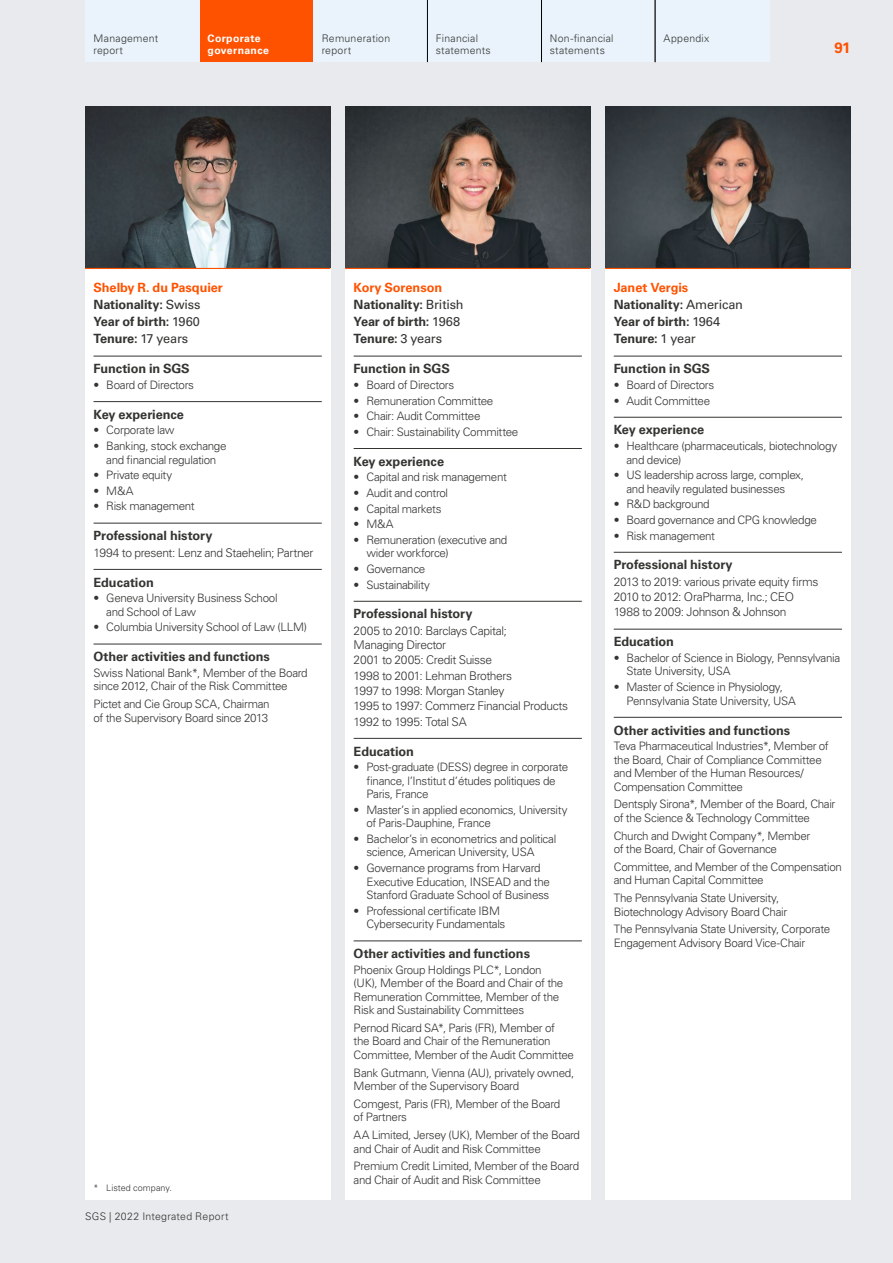
<style>
.page{position:relative;width:893px;height:1263px;background:#e9eaee}
.page>*{position:absolute;margin:0;border:0;box-sizing:border-box;transform-origin:0 0}
.t1{font:700 15px "Univers LT Std";color:#ff5200}
.t2{font:700 12.75px/17.1px "Univers LT Std";letter-spacing:-.01em;color:#323530}
.t3{font:300 12px/15.1px "Univers LT Std";letter-spacing:-.03em;color:#323530}
.t4{font:300 11.7px/13.5px "Univers LT Std";letter-spacing:-.03em;color:#323530}
.t5{font:300 10.5px/12px "Univers LT Std";letter-spacing:.025em;color:#323530}
.t6{font:700 10.5px/12px "Univers LT Std";letter-spacing:.035em;color:#fff}
.t7{font:300 9px "Univers LT Std";letter-spacing:.005em;color:#323530}
.s1{color:#ff5200}
.s2{font-weight:400}
</style>
<div class="page">
<img style="left:85px;top:106px;width:245px;height:162px">
<img style="left:345px;top:106px;width:245px;height:162px">
<img style="left:605px;top:106px;width:245px;height:162px">
<div style="left:85px;top:268px;width:245px;height:931px;background:#fff"></div>
<hr style="left:94px;top:356px;width:228px;height:1px;background:#323530">
<hr style="left:94px;top:401px;width:228px;height:1px;background:#323530">
<hr style="left:94px;top:523px;width:228px;height:1px;background:#323530">
<hr style="left:94px;top:569px;width:228px;height:1px;background:#323530">
<hr style="left:94px;top:644px;width:228px;height:1px;background:#323530">
<hr style="left:85px;top:268px;width:245px;height:1px;background:#ff5200">
<div style="left:345px;top:268px;width:245px;height:931px;background:#fff"></div>
<hr style="left:354px;top:356px;width:228px;height:1px;background:#323530">
<hr style="left:354px;top:448px;width:228px;height:1px;background:#323530">
<hr style="left:354px;top:601px;width:228px;height:1px;background:#323530">
<hr style="left:354px;top:738px;width:228px;height:1px;background:#323530">
<hr style="left:354px;top:941px;width:228px;height:1px;background:#323530">
<hr style="left:345px;top:268px;width:245px;height:1px;background:#ff5200">
<div style="left:605px;top:268px;width:245px;height:931px;background:#fff"></div>
<hr style="left:614px;top:356px;width:228px;height:1px;background:#323530">
<hr style="left:614px;top:417px;width:228px;height:1px;background:#323530">
<hr style="left:614px;top:552px;width:228px;height:1px;background:#323530">
<hr style="left:614px;top:629px;width:228px;height:1px;background:#323530">
<hr style="left:614px;top:717px;width:228px;height:1px;background:#323530">
<hr style="left:605px;top:268px;width:245px;height:1px;background:#ff5200">
<div style="left:199px;top:0;width:114px;height:62px;background:#ff5200"></div>
<div style="left:85px;top:0;width:114px;height:62px;background:#eaf3fc"></div>
<div style="left:313px;top:0;width:114px;height:62px;background:#eaf3fc"></div>
<div style="left:427px;top:0;width:114px;height:62px;background:#eaf3fc"></div>
<div style="left:541px;top:0;width:114px;height:62px;background:#eaf3fc"></div>
<hr style="left:541px;top:0;width:1px;height:62px;background:#000">
<hr style="left:427px;top:0;width:1px;height:62px;background:#000">
<div style="left:655px;top:0;width:114px;height:62px;background:#eaf3fc"></div>
<hr style="left:655px;top:0;width:1px;height:62px;background:#000">
<p class="t5" style="left:94px;top:32px;width:66px">Management report</p>
<p class="t5" style="left:436px;top:32px;width:57px">Financial statements</p>
<p class="t5" style="left:550px;top:32px;width:65px">Non-financial statements</p>
<p class="t6" style="left:208px;top:32px;width:63px">Corporate governance</p>
<p class="t5" style="left:663px;top:32px;width:47px">Appendix</p>
<p class="t5" style="left:322px;top:32px;width:70px">Remuneration report</p>
<p class="t1" style="left:835px;top:39px;width:17px">91</p>
<p class="t2" style="left:94px;top:279px;width:131px"><span class="s1">Shelby R. du Pasquier<br></span>Nationality: <span class="s2">Swiss<br></span>Year of birth: <span class="s2">1960<br></span>Tenure: <span class="s2">17 years</span></p>
<p class="t2" style="left:94px;top:360px;width:98px">Function in SGS</p>
<p class="t4" style="left:94px;top:378px;width:102px">• Board of Directors</p>
<p class="t2" style="left:94px;top:406px;width:92px">Key experience</p>
<p class="t4" style="left:94px;top:423px;width:82px">• Corporate law</p>
<p class="t4" style="left:94px;top:439px;width:135px;text-align:center">• Banking, stock exchange and financial regulation</p>
<p class="t4" style="left:94px;top:468px;width:80px">• Private equity</p>
<p class="t4" style="left:94px;top:484px;width:42px">• M&amp;A</p>
<p class="t4" style="left:94px;top:499px;width:103px">• Risk management</p>
<p class="t2" style="left:94px;top:527px;width:120px">Professional history</p>
<p class="t3" style="left:94px;top:545px;width:222px">1994 to present: Lenz and Staehelin; Partner</p>
<p class="t2" style="left:94px;top:574px;width:62px">Education</p>
<p class="t4" style="left:106px;top:591px;width:173px;text-indent:-13px">• Geneva University Business School and School of Law</p>
<p class="t4" style="left:94px;top:620px;width:215px">• Columbia University School of Law (LLM)</p>
<p class="t2" style="left:94px;top:648px;width:178px">Other activities and functions</p>
<p class="t4" style="left:94px;top:666px;width:216px">Swiss National Bank*, Member of the Board since 2012, Chair of the Risk Committee</p>
<p class="t4" style="left:94px;top:697px;width:178px">Pictet and Cie Group SCA, Chairman of the Supervisory Board since 2013</p>
<p class="t7" style="left:94px;top:1182px;width:80px">* Listed company.</p>
<p class="t5" style="left:85px;top:1211px;width:145px">SGS | 2022 Integrated Report</p>
<p class="t2" style="left:354px;top:279px;width:112px"><span class="s1">Kory Sorenson<br></span>Nationality: <span class="s2">British<br></span>Year of birth: <span class="s2">1968<br></span>Tenure: <span class="s2">3 years</span></p>
<p class="t2" style="left:354px;top:360px;width:98px">Function in SGS</p>
<p class="t4" style="left:354px;top:378px;width:102px">• Board of Directors</p>
<p class="t4" style="left:354px;top:394px;width:141px">• Remuneration Committee</p>
<p class="t4" style="left:354px;top:409px;width:128px">• Chair: Audit Committee</p>
<p class="t4" style="left:354px;top:425px;width:166px">• Chair: Sustainability Committee</p>
<p class="t2" style="left:354px;top:453px;width:92px">Key experience</p>
<p class="t4" style="left:354px;top:470px;width:155px">• Capital and risk management</p>
<p class="t4" style="left:354px;top:486px;width:96px">• Audit and control</p>
<p class="t4" style="left:354px;top:502px;width:89px">• Capital markets</p>
<p class="t4" style="left:354px;top:517px;width:42px">• M&amp;A</p>
<p class="t4" style="left:366px;top:533px;width:142px;text-indent:-13px">• Remuneration (executive and wider workforce)</p>
<p class="t4" style="left:354px;top:562px;width:73px">• Governance</p>
<p class="t4" style="left:354px;top:578px;width:78px">• Sustainability</p>
<p class="t2" style="left:354px;top:605px;width:120px">Professional history</p>
<p class="t3" style="left:354px;top:623px;width:216px">2005 to 2010: Barclays Capital;<br>Managing Director<br>2001 to 2005: Credit Suisse<br>1998 to 2001: Lehman Brothers<br>1997 to 1998: Morgan Stanley<br>1995 to 1997: Commerz Financial Products<br>1992 to 1995: Total SA</p>
<p class="t2" style="left:354px;top:743px;width:62px">Education</p>
<p class="t4" style="left:366px;top:760px;width:203px;text-indent:-13px">• Post-graduate (DESS) degree in corporate finance, l’Institut d’études politiques de<br>Paris, France</p>
<p class="t4" style="left:366px;top:803px;width:203px;text-indent:-13px">• Master’s in applied economics, University of Paris-Dauphine, France</p>
<p class="t4" style="left:366px;top:832px;width:191px;text-indent:-13px">• Bachelor’s in econometrics and political science, American University, USA</p>
<p class="t4" style="left:366px;top:861px;width:185px;text-indent:-13px">• Governance programs from Harvard<br>Executive Education, INSEAD and the<br>Stanford Graduate School of Business</p>
<p class="t4" style="left:366px;top:904px;width:141px;text-indent:-13px">• Professional certificate IBM<br>Cybersecurity Fundamentals</p>
<p class="t2" style="left:354px;top:945px;width:178px">Other activities and functions</p>
<p class="t4" style="left:354px;top:963px;width:211px">Phoenix Group Holdings PLC*, London (UK), Member of the Board and Chair of the Remuneration Committee, Member of the Risk and Sustainability Committees</p>
<p class="t4" style="left:354px;top:1021px;width:222px">Pernod Ricard SA*, Paris (FR), Member of<br>the Board and Chair of the Remuneration<br>Committee, Member of the Audit Committee</p>
<p class="t4" style="left:354px;top:1066px;width:222px">Bank Gutmann, Vienna (AU), privately owned,<br>Member of the Supervisory Board</p>
<p class="t4" style="left:354px;top:1097px;width:208px">Comgest, Paris (FR), Member of the Board of Partners</p>
<p class="t4" style="left:354px;top:1128px;width:228px">AA Limited, Jersey (UK), Member of the Board and Chair of Audit and Risk Committee</p>
<p class="t4" style="left:354px;top:1159px;width:227px">Premium Credit Limited, Member of the Board and Chair of Audit and Risk Committee</p>
<p class="t2" style="left:614px;top:279px;width:131px"><span class="s1">Janet Vergis<br></span>Nationality: <span class="s2">American<br></span>Year of birth: <span class="s2">1964<br></span>Tenure: <span class="s2">1 year</span></p>
<p class="t2" style="left:614px;top:360px;width:98px">Function in SGS</p>
<p class="t4" style="left:614px;top:378px;width:102px">• Board of Directors</p>
<p class="t4" style="left:614px;top:394px;width:98px">• Audit Committee</p>
<p class="t2" style="left:614px;top:421px;width:92px">Key experience</p>
<p class="t4" style="left:626px;top:439px;width:212px;text-indent:-13px">• Healthcare (pharmaceuticals, biotechnology and device)</p>
<p class="t4" style="left:614px;top:468px;width:192px;text-align:center">• US leadership across large, complex, and heavily regulated businesses</p>
<p class="t4" style="left:614px;top:497px;width:97px">• R&amp;D background</p>
<p class="t4" style="left:614px;top:513px;width:205px">• Board governance and CPG knowledge</p>
<p class="t4" style="left:614px;top:529px;width:103px">• Risk management</p>
<p class="t2" style="left:614px;top:556px;width:120px">Professional history</p>
<p class="t3" style="left:614px;top:574px;width:206px">2013 to 2019: various private equity firms<br>2010 to 2012: OraPharma, Inc.; CEO<br>1988 to 2009: Johnson &amp; Johnson</p>
<p class="t2" style="left:614px;top:633px;width:62px">Education</p>
<p class="t4" style="left:626px;top:651px;width:215px;text-indent:-13px">• Bachelor of Science in Biology, Pennsylvania<br>State University, USA</p>
<p class="t4" style="left:626px;top:680px;width:171px;text-indent:-13px">• Master of Science in Physiology,<br>Pennsylvania State University, USA</p>
<p class="t2" style="left:614px;top:721px;width:178px">Other activities and functions</p>
<p class="t4" style="left:614px;top:739px;width:217px">Teva Pharmaceutical Industries*, Member of the Board, Chair of Compliance Committee and Member of the Human Resources/ Compensation Committee</p>
<p class="t4" style="left:614px;top:797px;width:223px">Dentsply Sirona*, Member of the Board, Chair of the Science &amp; Technology Committee</p>
<p class="t4" style="left:614px;top:829px;width:198px">Church and Dwight Company*, Member of the Board, Chair of Governance</p>
<p class="t4" style="left:614px;top:860px;width:230px">Committee, and Member of the Compensation and Human Capital Committee</p>
<p class="t4" style="left:614px;top:891px;width:175px">The Pennsylvania State University,<br>Biotechnology Advisory Board Chair</p>
<p class="t4" style="left:614px;top:922px;width:218px">The Pennsylvania State University, Corporate<br>Engagement Advisory Board Vice-Chair</p>
</div>
